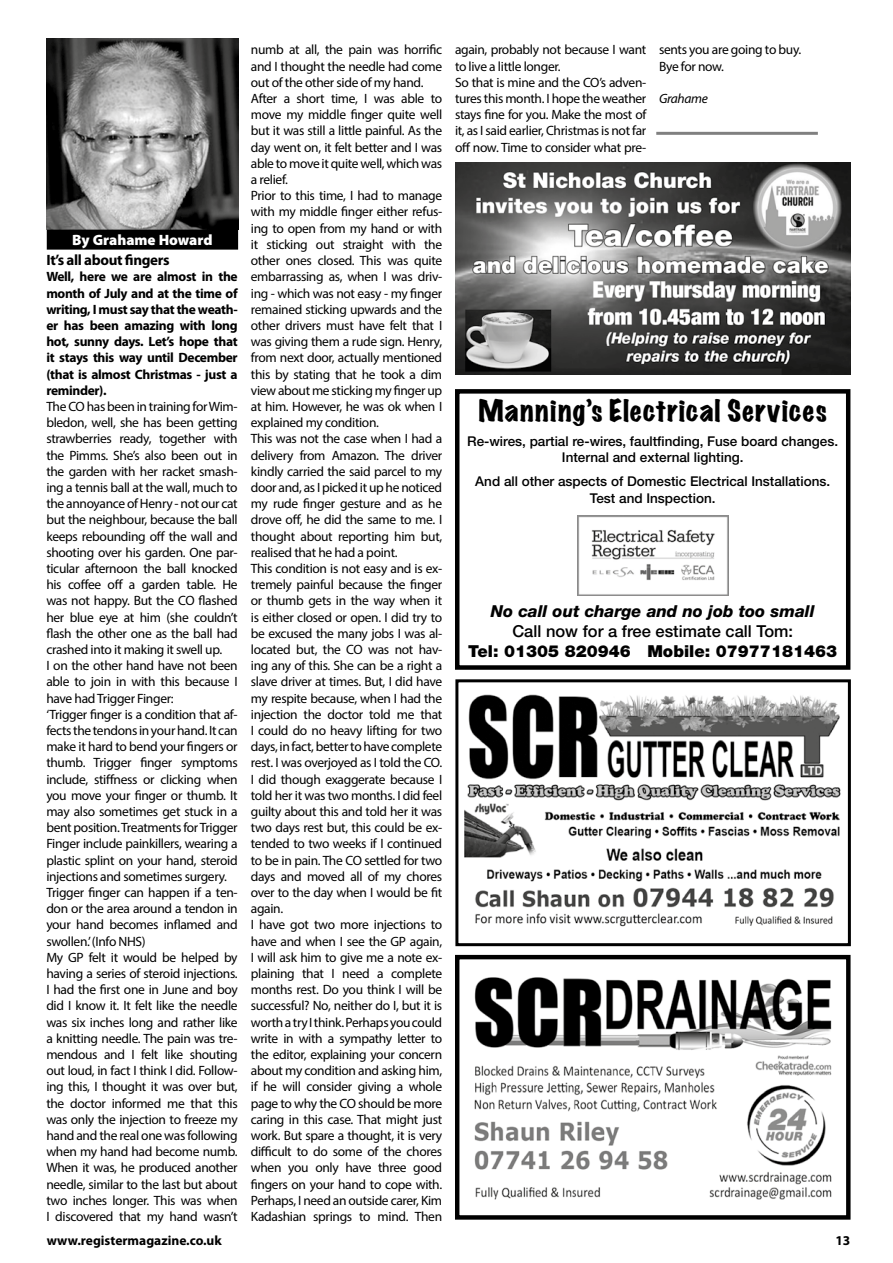
<style>
.page{position:relative;width:893px;height:1263px;background:#fff}
.page>*{position:absolute;margin:0;border:0;box-sizing:border-box;transform-origin:0 0}
.t1{font:expanded 27px "Marker Felt";letter-spacing:.04em;color:#000}
.t2{font:900 16.5px "Helvetica Neue LT Std";color:#000}
.t3{font:italic 800 16.5px "Helvetica Neue LT Std";color:#000}
.t4{font:500 16.5px "Helvetica Neue LT Std";color:#000}
.t5{font:700 15px "Myriad Pro";letter-spacing:-.025em;color:#000}
.t6{font:900 15px "Myriad Pro";color:#fff}
.t7{font:13.5px/16.2px "Myriad Pro";letter-spacing:-.025em;color:#000}
.t8{font:700 13.5px/16.2px "Myriad Pro";letter-spacing:-.025em;color:#000;text-align:justify}
.t9{font:500 13.5px/16.2px "Helvetica Neue LT Std";color:#000;text-align:center}
.t10{font:700 13.5px "Myriad Pro";color:#000}
.t11{font:italic 13.5px "Myriad Pro";letter-spacing:-.025em;color:#000}
</style>
<div class="page">
<img style="left:47px;top:38px;width:191px;height:192px">
<div style="left:48px;top:230px;width:189px;height:19px;background:#000"></div>
<div style="left:47px;top:230px;width:191px;height:20px;border:2px solid #000"></div>
<img style="left:578px;top:515px;width:151px;height:81px">
<div style="left:455px;top:389px;width:395px;height:281px;border:4px solid #000"></div>
<img style="left:474px;top:977px;width:358px;height:223px">
<div style="left:455px;top:955px;width:395px;height:265px;border:4px solid #000"></div>
<div style="left:455px;top:679px;width:396px;height:267px;border:3px solid #000"></div>
<img style="left:464px;top:694px;width:377px;height:233px">
<img style="left:455px;top:162px;width:395px;height:213px">
<hr style="left:656px;top:132px;width:162px;height:3px;background:#000">
<p class="t6" style="left:72px;top:231px;width:142px">By Grahame Howard</p>
<p class="t5" style="left:46px;top:250px;width:125px">It’s all about fingers</p>
<p class="t8" style="left:46px;top:268px;width:193px">Well, here we are almost in the month of July and at the time of writing, I must say that the weath&shy;er has been amazing with long hot, sunny days. Let’s hope that it stays this way until December (that is almost Christmas - just a reminder).</p>
<p class="t7" style="left:46px;top:398px;width:193px">The CO has been in training for Wim&shy;bledon, well, she has been getting strawberries ready, together with the Pimms. She’s also been out in the garden with her racket smash&shy;ing a tennis ball at the wall, much to the annoyance of Henry - not our cat but the neighbour, because the ball keeps rebounding off the wall and shooting over his garden. One par&shy;ticular afternoon the ball knocked his coffee off a garden table. He was not happy. But the CO flashed her blue eye at him (she couldn’t flash the other one as the ball had crashed into it making it swell up.<br>I on the other hand have not been able to join in with this because I have had Trigger Finger:<br>‘Trigger finger is a condition that af&shy;fects the tendons in your hand. It can make it hard to bend your fingers or thumb. Trigger finger symptoms include, stiffness or clicking when you move your finger or thumb. It may also sometimes get stuck in a bent position. Treatments for Trigger Finger include painkillers, wearing a plastic splint on your hand, steroid injections and sometimes surgery.<br>Trigger finger can happen if a ten&shy;don or the area around a tendon in your hand becomes inflamed and swollen.’ (Info NHS)<br>My GP felt it would be helped by having a series of steroid injections.<br>I had the first one in June and boy did I know it. It felt like the needle was six inches long and rather like a knitting needle. The pain was tre&shy;mendous and I felt like shouting out loud, in fact I think I did. Follow&shy;ing this, I thought it was over but, the doctor informed me that this was only the injection to freeze my hand and the real one was following when my hand had become numb.<br>When it was, he produced another needle, similar to the last but about two inches longer. This was when I discovered that my hand wasn’t</p>
<p class="t7" style="left:251px;top:42px;width:193px">numb at all, the pain was horrific and I thought the needle had come out of the other side of my hand.<br>After a short time, I was able to move my middle finger quite well but it was still a little painful. As the day went on, it felt better and I was able to move it quite well, which was a relief.<br>Prior to this time, I had to manage with my middle finger either refus&shy;ing to open from my hand or with it sticking out straight with the other ones closed. This was quite embarrassing as, when I was driv&shy;ing - which was not easy - my finger remained sticking upwards and the other drivers must have felt that I was giving them a rude sign. Henry, from next door, actually mentioned this by stating that he took a dim view about me sticking my finger up at him. However, he was ok when I explained my condition.<br>This was not the case when I had a delivery from Amazon. The driver kindly carried the said parcel to my door and, as I picked it up he noticed my rude finger gesture and as he drove off, he did the same to me. I thought about reporting him but, realised that he had a point.<br>This condition is not easy and is ex&shy;tremely painful because the finger or thumb gets in the way when it is either closed or open. I did try to be excused the many jobs I was al&shy;located but, the CO was not hav&shy;ing any of this. She can be a right a slave driver at times. But, I did have my respite because, when I had the injection the doctor told me that<br>I could do no heavy lifting for two days, in fact, better to have complete rest. I was overjoyed as I told the CO.<br>I did though exaggerate because I told her it was two months. I did feel guilty about this and told her it was two days rest but, this could be ex&shy;tended to two weeks if I continued to be in pain. The CO settled for two days and moved all of my chores over to the day when I would be fit again.<br>I have got two more injections to have and when I see the GP again,<br>I will ask him to give me a note ex&shy;plaining that I need a complete months rest. Do you think I will be successful? No, neither do I, but it is worth a try I think. Perhaps you could write in with a sympathy letter to the editor, explaining your concern about my condition and asking him, if he will consider giving a whole page to why the CO should be more caring in this case. That might just work. But spare a thought, it is very difficult to do some of the chores when you only have three good fingers on your hand to cope with.<br>Perhaps, I need an outside carer, Kim<br>Kadashian springs to mind. Then</p>
<p class="t7" style="left:455px;top:42px;width:193px">again, probably not because I want to live a little longer.<br>So that is mine and the CO’s adven&shy;tures this month. I hope the weather stays fine for you. Make the most of it, as I said earlier, Christmas is not far off now. Time to consider what pre-</p>
<p class="t7" style="left:659px;top:42px;width:144px">sents you are going to buy.<br>Bye for now.</p>
<p class="t11" style="left:659px;top:90px;width:50px">Grahame</p>
<h1 class="t1" style="left:479px;top:389px;width:350px">Manning’s Electrical Services</h1>
<p class="t9" style="left:467px;top:432px;width:372px">Re-wires, partial re-wires, faultfinding, Fuse board changes.<br>Internal and external lighting.</p>
<p class="t9" style="left:475px;top:473px;width:356px">And all other aspects of Domestic Electrical Installations.<br>Test and Inspection.</p>
<p class="t3" style="left:491px;top:602px;width:325px">No call out charge and no job too small</p>
<p class="t4" style="left:512px;top:621px;width:282px">Call now for a free estimate call Tom:</p>
<p class="t2" style="left:468px;top:641px;width:370px">Tel: 01305 820946 Mobile: 07977181463</p>
<p class="t10" style="left:47px;top:1231px;width:176px">www.registermagazine.co.uk</p>
<p class="t8" style="left:835px;top:1232px;width:16px">13</p>
</div>
